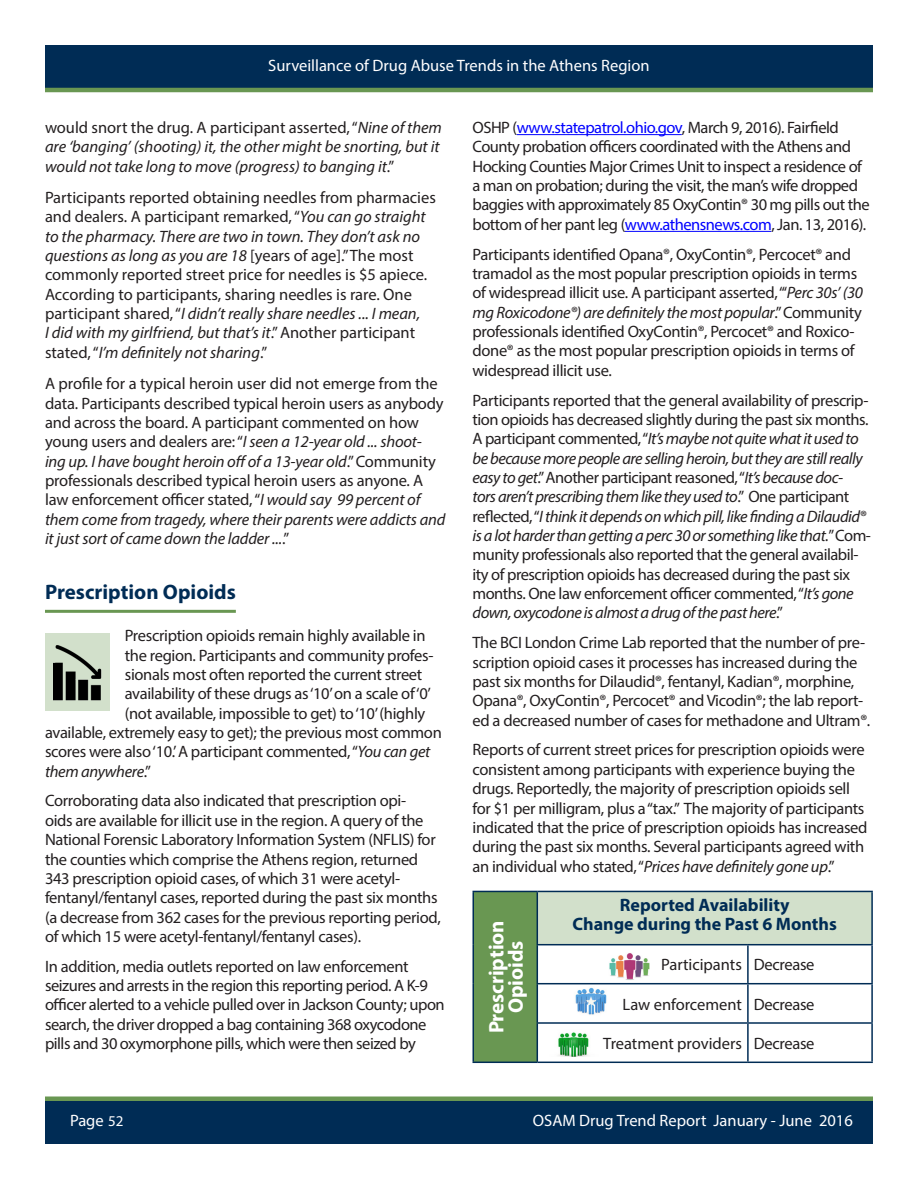
<style>
.page{position:relative;width:918px;height:1188px;background:#fff}
.page>*{position:absolute;margin:0;border:0;box-sizing:border-box;transform-origin:0 0}
.Subhead_with_rule_At{font:700 21px "Myriad Pro";color:#002c55}
.Paragraph_Body_Text{font:700 21px/19.4px "Myriad Pro";color:#fff;text-align:center}
.Paragraph_Body_Text-2{font:700 18px/19.4px "Myriad Pro";color:#002c55;text-align:center}
.Paragraph_Body_Text-3{font:16.5px/19.4px "Myriad Pro";letter-spacing:-.02em;color:#231f20}
.Paragraph_Body_Text-4{font:16.5px/19.4px "Myriad Pro";color:#231f20}
.Paragraph_Body_Text-5{font:italic 16.5px/19.4px "Myriad Pro";color:#231f20}
.t1{font:16.5px "Myriad Pro";color:#fff}
.Paragraph_Body_Text-6{font:italic 16.5px "Myriad Pro";letter-spacing:-.02em;color:#231f20}
.s1{font-style:normal}
.s2{font-style:italic}
.s3{color:#00f}
.s4{font-size:15px}
</style>
<div class="page">
<div style="left:45px;top:1099px;width:828px;height:45px;background:#002c55"></div>
<div style="left:45px;top:45px;width:828px;height:45px;background:#002c55"></div>
<hr style="left:45px;top:88px;width:828px;height:4px;background:#699752">
<div style="left:45px;top:1096px;width:828px;height:5px;background:#699752"></div>
<hr style="left:45px;top:610px;width:191px;height:3px;background:#699752">
<hr style="left:517px;top:134px;width:165px;height:1px;background:#00f">
<hr style="left:625px;top:231px;width:146px;height:1px;background:#00f">
<div style="left:473px;top:891px;width:64px;height:171px;background:#699752"></div>
<div style="left:537px;top:891px;width:335px;height:54px;background:#d2e0cb"></div>
<hr style="left:472px;top:891px;width:65px;height:1px;background:#002c55">
<hr style="left:472px;top:892px;width:2px;height:53px;background:#002c55">
<hr style="left:472px;top:945px;width:2px;height:39px;background:#002c55">
<hr style="left:472px;top:984px;width:2px;height:39px;background:#002c55">
<hr style="left:472px;top:1023px;width:2px;height:39px;background:#002c55">
<hr style="left:472px;top:1062px;width:65px;height:1px;background:#002c55">
<hr style="left:537px;top:891px;width:211px;height:1px;background:#002c55">
<hr style="left:537px;top:892px;width:1px;height:52px;background:#002c55">
<hr style="left:748px;top:891px;width:125px;height:1px;background:#002c55">
<hr style="left:871px;top:892px;width:2px;height:52px;background:#002c55">
<hr style="left:537px;top:944px;width:211px;height:1px;background:#002c55">
<hr style="left:537px;top:945px;width:1px;height:38px;background:#002c55">
<hr style="left:748px;top:944px;width:125px;height:1px;background:#002c55">
<hr style="left:747px;top:945px;width:2px;height:38px;background:#002c55">
<hr style="left:871px;top:945px;width:2px;height:38px;background:#002c55">
<hr style="left:537px;top:983px;width:211px;height:1px;background:#002c55">
<hr style="left:537px;top:984px;width:1px;height:38px;background:#002c55">
<hr style="left:748px;top:983px;width:125px;height:1px;background:#002c55">
<hr style="left:747px;top:984px;width:2px;height:38px;background:#002c55">
<hr style="left:871px;top:984px;width:2px;height:38px;background:#002c55">
<hr style="left:537px;top:1022px;width:211px;height:2px;background:#002c55">
<hr style="left:537px;top:1024px;width:1px;height:38px;background:#002c55">
<hr style="left:748px;top:1022px;width:125px;height:2px;background:#002c55">
<hr style="left:747px;top:1024px;width:2px;height:38px;background:#002c55">
<hr style="left:871px;top:1024px;width:2px;height:38px;background:#002c55">
<hr style="left:537px;top:1062px;width:211px;height:1px;background:#002c55">
<hr style="left:748px;top:1062px;width:125px;height:1px;background:#002c55">
<img style="left:609px;top:953px;width:41px;height:27px">
<img style="left:575px;top:987px;width:32px;height:28px">
<img style="left:558px;top:1032px;width:31px;height:25px">
<div style="left:45px;top:633px;width:65px;height:78px;background:#d2e0cb"></div>
<img style="left:53px;top:645px;width:49px;height:56px">
<p class="t1" style="left:268px;top:55px;width:383px">Surveillance of Drug Abuse Trends in the Athens Region</p>
<p class="Paragraph_Body_Text-5" style="left:45px;top:118px;width:398px"><span class="s1">would snort the drug. A participant asserted, “</span>Nine of them are ‘banging’ (shooting) it, the other might be snorting, but it would not take long to move (progress) to banging it<span class="s1">.”</span></p>
<p class="Paragraph_Body_Text-4" style="left:45px;top:188px;width:392px">Participants reported obtaining needles from pharmacies and dealers. A participant remarked, “<span class="s2">You can go straight to the pharmacy. There are two in town. They don’t ask no questions as long as you are 18</span> [years of age].” The most commonly reported street price for needles is $5 apiece.<br>According to participants, sharing needles is rare. One participant shared, “<span class="s2">I didn’t really share needles ... I mean,<br>I did with my girlfriend, but that’s it</span>.” Another participant stated, “<span class="s2">I’m definitely not sharing</span>.”</p>
<p class="Paragraph_Body_Text-3" style="left:45px;top:374px;width:402px">A profile for a typical heroin user did not emerge from the data. Participants described typical heroin users as anybody and across the board. A participant commented on how young users and dealers are: “<span class="s2">I seen a 12-year old ... shoot&shy;ing up. I have bought heroin off of a 13-year old</span>.” Community professionals described typical heroin users as anyone. A law enforcement officer stated, “<span class="s2">I would say 99 percent of them come from tragedy, where their parents were addicts and it just sort of came down the ladder ...</span>.”</p>
<p class="Subhead_with_rule_At" style="left:45px;top:579px;width:192px">Prescription Opioids</p>
<p class="Paragraph_Body_Text-3" style="left:125px;top:626px;width:302px">Prescription opioids remain highly available in</p>
<p class="Paragraph_Body_Text-3" style="left:125px;top:645px;width:310px">the region. Participants and community profes-</p>
<p class="Paragraph_Body_Text-3" style="left:125px;top:664px;width:299px">sionals most often reported the current street</p>
<p class="Paragraph_Body_Text-3" style="left:125px;top:684px;width:308px">availability of these drugs as ‘10’ on a scale of ‘0’</p>
<p class="Paragraph_Body_Text-3" style="left:125px;top:703px;width:302px">(not available, impossible to get) to ‘10’ (highly</p>
<p class="Paragraph_Body_Text-3" style="left:45px;top:722px;width:398px">available, extremely easy to get); the previous most common</p>
<p class="Paragraph_Body_Text-3" style="left:45px;top:742px;width:387px">scores were also ‘10.’ A participant commented, “<span class="s2">You can get</span></p>
<p class="Paragraph_Body_Text-6" style="left:45px;top:761px;width:107px">them anywhere<span class="s1">.”</span></p>
<p class="Paragraph_Body_Text-3" style="left:45px;top:791px;width:397px">Corroborating data also indicated that prescription opi-<br>oids are available for illicit use in the region. A query of the National Forensic Laboratory Information System (NFLIS) for the counties which comprise the Athens region, returned 343 prescription opioid cases, of which 31 were acetyl&shy;fentanyl/fentanyl cases, reported during the past six months (a decrease from 362 cases for the previous reporting period, of which 15 were acetyl-fentanyl/fentanyl cases).</p>
<p class="Paragraph_Body_Text-3" style="left:45px;top:956px;width:401px">In addition, media outlets reported on law enforcement seizures and arrests in the region this reporting period. A K-9 officer alerted to a vehicle pulled over in Jackson County; upon search, the driver dropped a bag containing 368 oxycodone pills and 30 oxymorphone pills, which were then seized by</p>
<p class="Paragraph_Body_Text-3" style="left:472px;top:118px;width:399px">OSHP (<span class="s3">www.statepatrol.ohio.gov</span>, March 9, 2016). Fairfield County probation officers coordinated with the Athens and Hocking Counties Major Crimes Unit to inspect a residence of a man on probation; during the visit, the man’s wife dropped baggies with approximately 85 OxyContin® 30 mg pills out the bottom of her pant leg (<span class="s3">www.athensnews.com</span>, Jan. 13, 2016).</p>
<p class="Paragraph_Body_Text-3" style="left:472px;top:244px;width:392px">Participants identified Opana®, OxyContin®, Percocet® and tramadol as the most popular prescription opioids in terms of widespread illicit use. A participant asserted, “‘<span class="s2">Perc 30s’ (30 mg Roxicodone®) are definitely the most popular</span>.” Community professionals identified OxyContin®, Percocet® and Roxico&shy;done® as the most popular prescription opioids in terms of widespread illicit use.</p>
<p class="Paragraph_Body_Text-3" style="left:472px;top:390px;width:400px">Participants reported that the general availability of prescrip&shy;tion opioids has decreased slightly during the past six months.<br>A participant commented, “<span class="s2">It’s maybe not quite what it used to be because more people are selling heroin, but they are still really easy to get</span>.” Another participant reasoned, “<span class="s2">It’s because doc&shy;tors aren’t prescribing them like they used to</span>.” One participant reflected, “<span class="s2">I think it depends on which pill, like finding a Dilaudid® is a lot harder than getting a perc 30 or something like that.</span>” Com&shy;munity professionals also reported that the general availabil&shy;ity of prescription opioids has decreased during the past six months. One law enforcement officer commented, “<span class="s2">It’s gone down, oxycodone is almost a drug of the past here</span>.”</p>
<p class="Paragraph_Body_Text-3" style="left:472px;top:633px;width:399px">The BCI London Crime Lab reported that the number of pre&shy;scription opioid cases it processes has increased during the past six months for Dilaudid®, fentanyl, Kadian®, morphine, Opana®, OxyContin®, Percocet® and Vicodin®; the lab report&shy;ed a decreased number of cases for methadone and Ultram®.</p>
<p class="Paragraph_Body_Text-3" style="left:472px;top:740px;width:396px">Reports of current street prices for prescription opioids were consistent among participants with experience buying the drugs. Reportedly, the majority of prescription opioids sell for $1 per milligram, plus a “tax.” The majority of participants indicated that the price of prescription opioids has increased during the past six months. Several participants agreed with an individual who stated, “<span class="s2">Prices have definitely gone up</span>.”</p>
<p class="Paragraph_Body_Text" style="left:486px;top:1033px;width:115px;rotate:-90deg">Prescription<br>Opioids</p>
<p class="Paragraph_Body_Text-2" style="left:573px;top:895px;width:266px">Reported Availability<br>Change during the Past 6 Months</p>
<p class="Paragraph_Body_Text-4" style="left:661px;top:955px;width:82px">Participants</p>
<p class="Paragraph_Body_Text-3" style="left:754px;top:955px;width:62px">Decrease</p>
<p class="Paragraph_Body_Text-4" style="left:623px;top:994px;width:121px">Law enforcement</p>
<p class="Paragraph_Body_Text-3" style="left:754px;top:994px;width:62px">Decrease</p>
<p class="Paragraph_Body_Text-4" style="left:603px;top:1033px;width:140px">Treatment providers</p>
<p class="Paragraph_Body_Text-3" style="left:754px;top:1033px;width:62px">Decrease</p>
<p class="t1" style="left:70px;top:1111px;width:55px">Page <span class="s4">52</span></p>
<p class="t1" style="left:533px;top:1111px;width:322px">OSAM Drug Trend Report January - June 2016</p>
</div>
